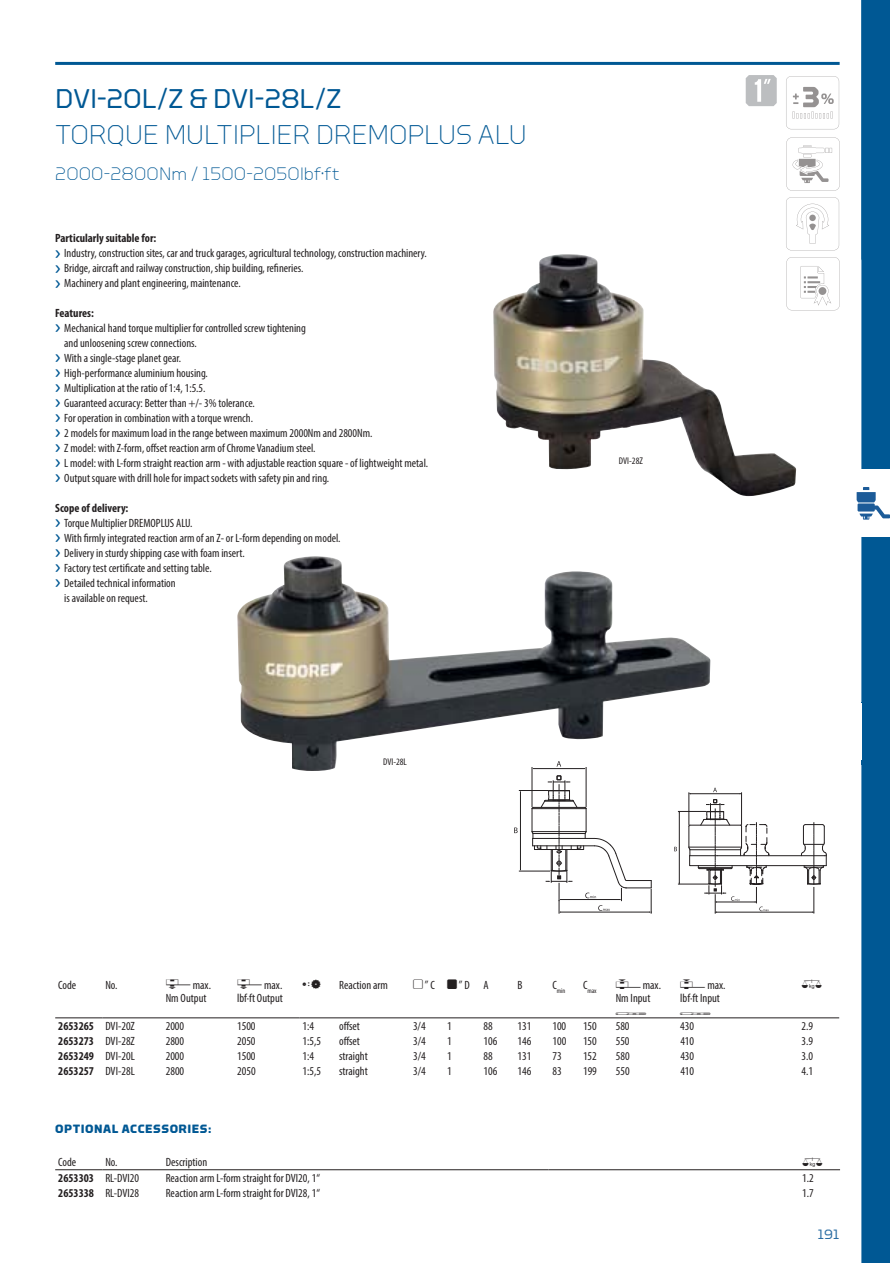
<style>
.page{position:relative;width:893px;height:1263px;background:#fff}
.page>*{position:absolute;margin:0;border:0;box-sizing:border-box;transform-origin:0 0}
.t1{font:300 27px "GEDORE Type";letter-spacing:-.005em;color:#005894}
.t2{font:27px "GEDORE Type";color:#005894}
.t3{font:300 18px "GEDORE Type";letter-spacing:.01em;color:#005894}
.t4{font:13.5px "GEDORE Type";color:#2b6da3}
.t5{font:condensed 12px/12.8px "Myriad Pro";color:#231f20}
.t6{font:700 condensed 12px "Myriad Pro";color:#231f20}
.t7{font:700 12px "GEDORE Type";letter-spacing:.04em;color:#005894}
.t8{font:12px "Gedore";color:#231f20}
.t9{font:12px "Gedore Font 2";color:#231f20}
.t10{font:12px "Gedore Font 3";color:#231f20}
.t11{font:condensed 9.75px "Myriad Pro";color:#231f20}
.t12{font:condensed 7.05px "Myriad Pro";color:#231f20}
.s1{font-weight:700}
.s2{font-family:"GEDORE Type";font-stretch:normal;font-size:16.8px;color:#005894}
.s3{font-family:"Gedore Font 2";font-stretch:normal}
.s4{font-family:"Gedore";font-stretch:normal}
.s5{font-weight:400}
</style>
<div class="page">
<img style="left:493px;top:254px;width:293px;height:242px">
<hr style="left:532px;top:767px;width:1px;height:40px;background:#231f20">
<hr style="left:586px;top:767px;width:1px;height:40px;background:#231f20">
<svg style="left:514px;top:776px;width:138px;height:137px"></svg>
<hr style="left:717px;top:855px;width:107px;height:1px;background:#231f20">
<hr style="left:717px;top:865px;width:107px;height:1px;background:#231f20">
<hr style="left:716px;top:912px;width:97px;height:1px;background:#231f20">
<svg style="left:674px;top:788px;width:95px;height:125px"></svg>
<img style="left:237px;top:556px;width:473px;height:215px">
<svg style="left:746px;top:75px;width:31px;height:31px"></svg>
<hr style="left:55px;top:1017px;width:47px;height:1px;background:#231f20">
<hr style="left:102px;top:1017px;width:198px;height:1px;background:#231f20">
<hr style="left:300px;top:1017px;width:280px;height:1px;background:#231f20">
<hr style="left:580px;top:1017px;width:259px;height:1px;background:#231f20">
<hr style="left:55px;top:1169px;width:47px;height:1px;background:#231f20">
<hr style="left:102px;top:1169px;width:446px;height:1px;background:#231f20">
<hr style="left:548px;top:1169px;width:292px;height:1px;background:#231f20">
<hr style="left:55px;top:62px;width:784px;height:3px;background:#005894">
<svg style="left:786px;top:0;width:103px;height:1263px"></svg>
<div style="left:861px;top:702px;width:18px;height:63px;background:#005894"></div>
<div style="left:850px;top:703px;width:11px;height:56px;background:#fff"></div>
<h1 class="t2" style="left:55px;top:83px;width:288px">DVI-20L/Z &amp; DVI-28L/Z</h1>
<h1 class="t1" style="left:55px;top:125px;width:473px">TORQUE MULTIPLIER DREMOPLUS ALU</h1>
<h2 class="t3" style="left:55px;top:167px;width:286px">2000-2800Nm / 1500-2050lbf·ft</h2>
<p class="t5" style="left:55px;top:232px;width:373px;line-height:15px"><span class="s1">Particularly suitable for:<br></span><span class="s2">›</span> Industry, construction sites, car and truck garages, agricultural technology, construction machinery. <span class="s2">›</span> Bridge, aircraft and railway construction, ship building, refineries.<br><span class="s2">›</span> Machinery and plant engineering, maintenance.</p>
<p class="t6" style="left:55px;top:306px;width:40px">Features:</p>
<p class="t5" style="left:55px;top:323px;width:252px"><span class="s2">›</span> Mechanical hand torque multiplier for controlled screw tightening</p>
<p class="t5" style="left:64px;top:338px;width:134px">and unloosening screw connections.</p>
<p class="t5" style="left:55px;top:353px;width:127px"><span class="s2">›</span> With a single-stage planet gear.</p>
<p class="t5" style="left:55px;top:368px;width:154px"><span class="s2">›</span> High-performance aluminium housing.</p>
<p class="t5" style="left:55px;top:383px;width:152px"><span class="s2">›</span> Multiplication at the ratio of 1:4, 1:5.5.</p>
<p class="t5" style="left:55px;top:398px;width:201px"><span class="s2">›</span> Guaranteed accuracy: Better than +/- 3% tolerance.</p>
<p class="t5" style="left:55px;top:413px;width:199px"><span class="s2">›</span> For operation in combination with a torque wrench.</p>
<p class="t5" style="left:55px;top:428px;width:319px"><span class="s2">›</span> 2 models for maximum load in the range between maximum 2000Nm and 2800Nm.</p>
<p class="t5" style="left:55px;top:443px;width:262px"><span class="s2">›</span> Z model: with Z-form, offset reaction arm of Chrome Vanadium steel.</p>
<p class="t5" style="left:55px;top:458px;width:374px"><span class="s2">›</span> L model: with L-form straight reaction arm - with adjustable reaction square - of lightweight metal.</p>
<p class="t5" style="left:55px;top:473px;width:275px"><span class="s2">›</span> Output square with drill hole for impact sockets with safety pin and ring.</p>
<p class="t6" style="left:55px;top:501px;width:75px">Scope of delivery:</p>
<p class="t5" style="left:55px;top:517px;width:139px"><span class="s2">›</span> Torque Multiplier DREMOPLUS ALU.</p>
<p class="t5" style="left:55px;top:532px;width:287px"><span class="s2">›</span> With firmly integrated reaction arm of an Z- or L-form depending on model.</p>
<p class="t5" style="left:55px;top:547px;width:191px"><span class="s2">›</span> Delivery in sturdy shipping case with foam insert.</p>
<p class="t5" style="left:55px;top:562px;width:158px"><span class="s2">›</span> Factory test certificate and setting table.</p>
<p class="t5" style="left:55px;top:577px;width:122px"><span class="s2">›</span> Detailed technical information</p>
<p class="t5" style="left:64px;top:592px;width:85px">is available on request.</p>
<p class="t11" style="left:383px;top:758px;width:25px">DVI-28L</p>
<p class="t11" style="left:619px;top:457px;width:25px">DVI-28Z</p>
<p class="t5" style="left:58px;top:979px;width:19px">Code</p>
<p class="t5" style="left:105px;top:979px;width:14px">No.</p>
<p class="t5" style="left:166px;top:980px;width:47px"><span class="s3">&lt;</span> max.<br>Nm Output</p>
<p class="t5" style="left:237px;top:980px;width:47px"><span class="s3">&lt;</span> max. lbf·ft Output</p>
<p class="t10" style="left:303px;top:978px;width:20px">g</p>
<p class="t5" style="left:339px;top:979px;width:50px">Reaction arm</p>
<p class="t8" style="left:413px;top:978px;width:12px">Q</p>
<p class="t5" style="left:425px;top:972px;width:5px">„</p>
<p class="t5" style="left:430px;top:980px;width:28px">C <span class="s4">a</span></p>
<p class="t5" style="left:459px;top:972px;width:5px">„</p>
<p class="t5" style="left:464px;top:979px;width:26px">D A</p>
<p class="t5" style="left:517px;top:979px;width:6px">B</p>
<p class="t12" style="left:552px;top:988px;width:14px"><sup>C</sup>min</p>
<p class="t12" style="left:583px;top:988px;width:15px"><sup>C</sup>max</p>
<p class="t5" style="left:616px;top:980px;width:47px"><span class="s3">;</span> max.<br>Nm Input</p>
<p class="t9" style="left:616px;top:1004px;width:33px">$</p>
<p class="t5" style="left:680px;top:980px;width:47px"><span class="s3">;</span> max. lbf·ft Input</p>
<p class="t9" style="left:680px;top:1004px;width:33px">$</p>
<p class="t8" style="left:801px;top:978px;width:22px">0</p>
<p class="t6" style="left:58px;top:1019px;width:78px">2653265 <span class="s5">DVI-20Z</span></p>
<p class="t5" style="left:166px;top:1020px;width:20px">2000</p>
<p class="t5" style="left:237px;top:1020px;width:20px">1500</p>
<p class="t5" style="left:303px;top:1020px;width:13px">1:4</p>
<p class="t5" style="left:339px;top:1020px;width:22px">offset</p>
<p class="t5" style="left:413px;top:1020px;width:14px">3/4</p>
<p class="t5" style="left:447px;top:1020px;width:6px">1</p>
<p class="t5" style="left:483px;top:1020px;width:11px">88</p>
<p class="t5" style="left:517px;top:1020px;width:15px">131</p>
<p class="t5" style="left:552px;top:1020px;width:15px">100</p>
<p class="t5" style="left:583px;top:1020px;width:15px">150</p>
<p class="t5" style="left:616px;top:1020px;width:15px">580</p>
<p class="t5" style="left:680px;top:1020px;width:15px">430</p>
<p class="t5" style="left:801px;top:1020px;width:13px">2.9</p>
<p class="t6" style="left:58px;top:1034px;width:78px">2653273 <span class="s5">DVI-28Z</span></p>
<p class="t5" style="left:166px;top:1035px;width:20px">2800</p>
<p class="t5" style="left:237px;top:1035px;width:20px">2050</p>
<p class="t5" style="left:303px;top:1035px;width:20px">1:5,5</p>
<p class="t5" style="left:339px;top:1035px;width:22px">offset</p>
<p class="t5" style="left:413px;top:1035px;width:14px">3/4</p>
<p class="t5" style="left:447px;top:1035px;width:6px">1</p>
<p class="t5" style="left:483px;top:1035px;width:15px">106</p>
<p class="t5" style="left:517px;top:1035px;width:15px">146</p>
<p class="t5" style="left:552px;top:1035px;width:15px">100</p>
<p class="t5" style="left:583px;top:1035px;width:15px">150</p>
<p class="t5" style="left:616px;top:1035px;width:15px">550</p>
<p class="t5" style="left:680px;top:1035px;width:15px">410</p>
<p class="t5" style="left:801px;top:1035px;width:13px">3.9</p>
<p class="t6" style="left:58px;top:1049px;width:78px">2653249 <span class="s5">DVI-20L</span></p>
<p class="t5" style="left:166px;top:1050px;width:20px">2000</p>
<p class="t5" style="left:237px;top:1050px;width:20px">1500</p>
<p class="t5" style="left:303px;top:1050px;width:13px">1:4</p>
<p class="t5" style="left:339px;top:1050px;width:30px">straight</p>
<p class="t5" style="left:413px;top:1050px;width:14px">3/4</p>
<p class="t5" style="left:447px;top:1050px;width:6px">1</p>
<p class="t5" style="left:484px;top:1050px;width:11px">88</p>
<p class="t5" style="left:518px;top:1050px;width:15px">131</p>
<p class="t5" style="left:552px;top:1050px;width:11px">73</p>
<p class="t5" style="left:583px;top:1050px;width:15px">152</p>
<p class="t5" style="left:616px;top:1050px;width:15px">580</p>
<p class="t5" style="left:680px;top:1050px;width:15px">430</p>
<p class="t5" style="left:801px;top:1050px;width:13px">3.0</p>
<p class="t6" style="left:58px;top:1064px;width:78px">2653257 <span class="s5">DVI-28L</span></p>
<p class="t5" style="left:166px;top:1065px;width:20px">2800</p>
<p class="t5" style="left:237px;top:1065px;width:20px">2050</p>
<p class="t5" style="left:303px;top:1065px;width:20px">1:5,5</p>
<p class="t5" style="left:339px;top:1065px;width:30px">straight</p>
<p class="t5" style="left:413px;top:1065px;width:14px">3/4</p>
<p class="t5" style="left:447px;top:1065px;width:6px">1</p>
<p class="t5" style="left:484px;top:1065px;width:15px">106</p>
<p class="t5" style="left:518px;top:1065px;width:15px">146</p>
<p class="t5" style="left:552px;top:1065px;width:11px">83</p>
<p class="t5" style="left:583px;top:1065px;width:15px">199</p>
<p class="t5" style="left:616px;top:1065px;width:15px">550</p>
<p class="t5" style="left:680px;top:1065px;width:15px">410</p>
<p class="t5" style="left:801px;top:1065px;width:13px">4.1</p>
<p class="t7" style="left:55px;top:1124px;width:158px">OPTIONAL ACCESSORIES:</p>
<p class="t5" style="left:58px;top:1157px;width:19px">Code</p>
<p class="t5" style="left:105px;top:1157px;width:14px">No.</p>
<p class="t5" style="left:166px;top:1157px;width:43px">Description</p>
<p class="t8" style="left:802px;top:1156px;width:22px">0</p>
<p class="t5" style="left:58px;top:1172px;width:82px"><span class="s1">2653303</span> RL-DVI20</p>
<p class="t5" style="left:166px;top:1172px;width:156px">Reaction arm L-form straight for DVI20, 1“</p>
<p class="t5" style="left:802px;top:1172px;width:13px">1.2</p>
<p class="t5" style="left:58px;top:1187px;width:82px"><span class="s1">2653338</span> RL-DVI28</p>
<p class="t5" style="left:166px;top:1187px;width:156px">Reaction arm L-form straight for DVI28, 1“</p>
<p class="t5" style="left:802px;top:1187px;width:13px">1.7</p>
<p class="t4" style="left:818px;top:1226px;width:23px">191</p>
</div>
